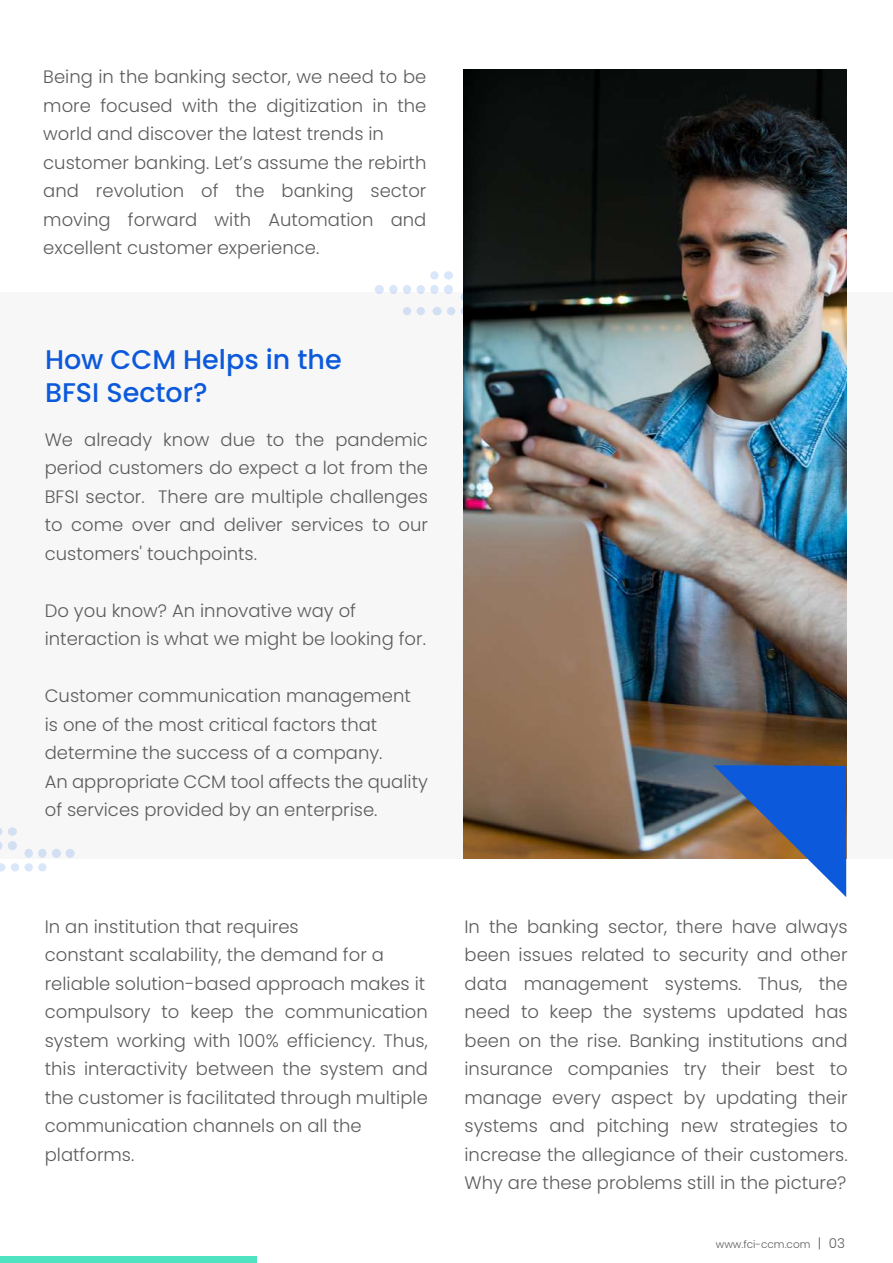
<style>
.page{position:relative;width:893px;height:1263px;background:#fff}
.page>*{position:absolute;margin:0;border:0;box-sizing:border-box;transform-origin:0 0}
.t1{font:500 27px/33px "Poppins";color:#0c5adb}
.t2{font:300 18px/28.5px "Poppins";color:#5c5c5c}
.t3{font:300 10.5px "Poppins";color:#5c5c5c}
.s1{font-size:13.5px}
</style>
<div class="page">
<div style="left:0;top:292px;width:893px;height:566px;background:#f7f7f7"></div>
<div style="left:433px;top:307px;width:9px;height:8px;background:#d3dff2;border-radius:50%"></div>
<div style="left:403px;top:307px;width:8px;height:8px;background:#d3dff2;border-radius:50%"></div>
<div style="left:403px;top:285px;width:8px;height:9px;background:#dae6f9;border-radius:50%"></div>
<div style="left:375px;top:285px;width:9px;height:9px;background:#dae6f9;border-radius:50%"></div>
<div style="left:447px;top:307px;width:8px;height:8px;background:#d3dff2;border-radius:50%"></div>
<div style="left:417px;top:307px;width:8px;height:8px;background:#d3dff2;border-radius:50%"></div>
<div style="left:417px;top:285px;width:8px;height:9px;background:#dae6f9;border-radius:50%"></div>
<div style="left:389px;top:285px;width:9px;height:9px;background:#dae6f9;border-radius:50%"></div>
<svg style="left:461px;top:307px;width:8px;height:8px"></svg>
<div style="left:430px;top:285px;width:9px;height:9px;background:#dae6f9;border-radius:50%"></div>
<svg style="left:461px;top:292px;width:8px;height:10px"></svg>
<svg style="left:430px;top:271px;width:9px;height:9px"></svg>
<div style="left:444px;top:285px;width:9px;height:9px;background:#dae6f9;border-radius:50%"></div>
<svg style="left:444px;top:271px;width:9px;height:9px"></svg>
<svg style="left:0;top:863px;width:6px;height:8px"></svg>
<div style="left:11px;top:863px;width:8px;height:8px;background:#dae6f9;border-radius:50%"></div>
<div style="left:25px;top:863px;width:8px;height:8px;background:#dae6f9;border-radius:50%"></div>
<div style="left:52px;top:849px;width:9px;height:9px;background:#d3dff2;border-radius:50%"></div>
<div style="left:25px;top:849px;width:8px;height:9px;background:#d3dff2;border-radius:50%"></div>
<svg style="left:0;top:828px;width:2px;height:22px"></svg>
<div style="left:38px;top:863px;width:9px;height:8px;background:#dae6f9;border-radius:50%"></div>
<div style="left:8px;top:841px;width:9px;height:9px;background:#d3dff2;border-radius:50%"></div>
<div style="left:66px;top:849px;width:9px;height:9px;background:#d3dff2;border-radius:50%"></div>
<svg style="left:38px;top:849px;width:9px;height:9px"></svg>
<svg style="left:8px;top:827px;width:9px;height:9px"></svg>
<div style="left:0;top:1256px;width:256px;height:7px;background:#50e3c2"></div>
<img style="left:464px;top:69px;width:382px;height:789px">
<svg style="left:713px;top:765px;width:133px;height:132px"></svg>
<p class="t2" style="left:43px;top:63px;width:385px">Being in the banking sector, we need to be more focused with the digitization in the world and discover the latest trends in customer banking. Let’s assume the rebirth and revolution of the banking sector moving forward with Automation and excellent customer experience.</p>
<h1 class="t1" style="left:45px;top:343px;width:298px">How CCM Helps in the<br>BFSI Sector?</h1>
<p class="t2" style="left:45px;top:425px;width:385px;text-align:justify">We already know due to the pandemic period customers do expect a lot from the BFSI sector. There are multiple challenges to come over and deliver services to our customers' touchpoints.</p>
<p class="t2" style="left:45px;top:596px;width:383px">Do you know? An innovative way of interaction is what we might be looking for.</p>
<p class="t2" style="left:45px;top:682px;width:385px">Customer communication management is one of the most critical factors that determine the success of a company.<br>An appropriate CCM tool affects the quality of services provided by an enterprise.</p>
<p class="t2" style="left:45px;top:912px;width:385px">In an institution that requires<br>constant scalability, the demand for a reliable solution-based approach makes it compulsory to keep the communication system working with 100% efficiency. Thus, this interactivity between the system and the customer is facilitated through multiple communication channels on all the platforms.</p>
<p class="t2" style="left:464px;top:912px;width:385px;text-align:justify">In the banking sector, there have always been issues related to security and other data management systems. Thus, the need to keep the systems updated has been on the rise. Banking institutions and insurance companies try their best to manage every aspect by updating their systems and pitching new strategies to increase the allegiance of their customers.<br>Why are these problems still in the picture?</p>
<p class="t3" style="left:716px;top:1238px;width:131px">www.fci-ccm.com <span class="s1">| 03</span></p>
</div>
